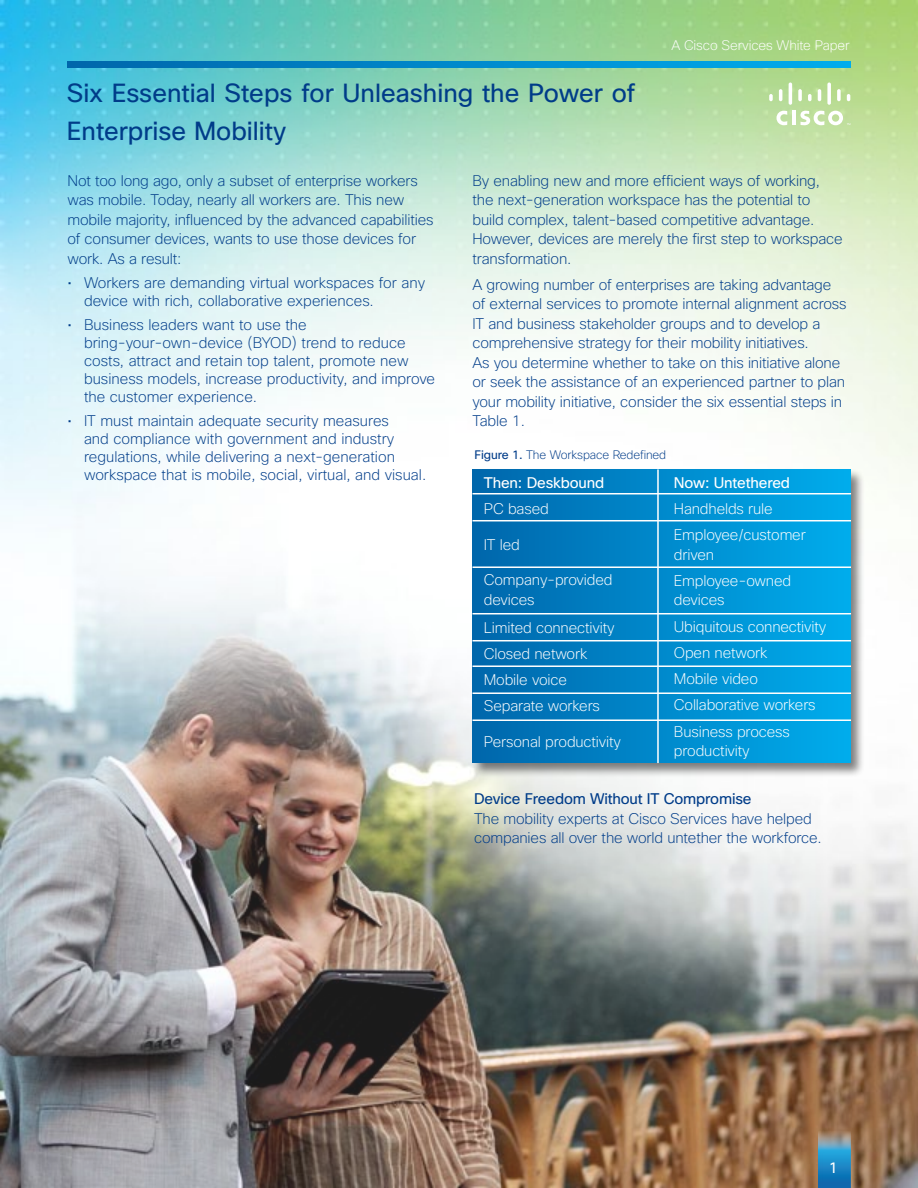
<style>
.page{position:relative;width:918px;height:1188px;background:#fff}
.page>*{position:absolute;margin:0;border:0;box-sizing:border-box;transform-origin:0 0}
.t1{font:25.5px/37.5px "Cisco Sans";color:#003c89}
.t2{font:200 15px/19.5px "Cisco Sans";letter-spacing:-.01em;color:#003c89}
.t3{font:200 15px/26.2px "Cisco Sans";letter-spacing:-.01em;color:#fff}
.t4{font:15px "Cisco Sans";letter-spacing:-.01em;color:#003c89}
.t5{font:15px "Cisco Sans";letter-spacing:-.01em;color:#fff}
.t6{font:200 13.5px "Cisco Sans";letter-spacing:-.01em;color:#fff}
.t7{font:200 12px "Cisco Sans";letter-spacing:-.01em;color:#003c89}
.s1{font-weight:400}
</style>
<div class="page">
<img style="left:0;top:0;width:918px;height:1188px">
<img style="left:818px;top:1130px;width:32px;height:58px">
<div style="left:471px;top:468px;width:395px;height:309px;background:#000;opacity:.5"></div>
<div style="left:472px;top:469px;width:378px;height:294px;background:linear-gradient(to right,#0267ab,#02adec)"></div>
<hr style="left:472px;top:493px;width:379px;height:1px;background:#fff">
<hr style="left:472px;top:520px;width:379px;height:1px;background:#fff">
<hr style="left:472px;top:566px;width:379px;height:2px;background:#fff">
<hr style="left:472px;top:613px;width:379px;height:1px;background:#fff">
<hr style="left:472px;top:640px;width:379px;height:1px;background:#fff">
<hr style="left:472px;top:665px;width:379px;height:2px;background:#fff">
<hr style="left:472px;top:692px;width:379px;height:2px;background:#fff">
<hr style="left:472px;top:719px;width:379px;height:2px;background:#fff">
<hr style="left:657px;top:469px;width:2px;height:294px;background:#fff">
<svg style="left:67px;top:61px;width:783px;height:6px"></svg>
<hr style="left:792px;top:111px;width:4px;height:14px;background:#fff">
<svg style="left:777px;top:111px;width:10px;height:14px"></svg>
<svg style="left:769px;top:94px;width:4px;height:7px"></svg>
<svg style="left:779px;top:89px;width:3px;height:12px"></svg>
<hr style="left:789px;top:83px;width:3px;height:22px;background:#fff;border-radius:2px">
<svg style="left:798px;top:89px;width:4px;height:12px"></svg>
<svg style="left:808px;top:94px;width:4px;height:7px"></svg>
<svg style="left:818px;top:89px;width:3px;height:12px"></svg>
<svg style="left:827px;top:83px;width:4px;height:22px"></svg>
<svg style="left:837px;top:89px;width:4px;height:12px"></svg>
<svg style="left:847px;top:94px;width:3px;height:7px"></svg>
<svg style="left:800px;top:111px;width:50px;height:14px"></svg>
<p class="t6" style="left:671px;top:36px;width:180px">A Cisco Services White Paper</p>
<h1 class="t1" style="left:67px;top:74px;width:570px">Six Essential Steps for Unleashing the Power of<br>Enterprise Mobility</h1>
<p class="t2" style="left:68px;top:171px;width:368px">Not too long ago, only a subset of enterprise workers was mobile. Today, nearly all workers are. This new mobile majority, influenced by the advanced capabilities of consumer devices, wants to use those devices for work. As a result:</p>
<p class="t2" style="left:84px;top:274px;width:343px;line-height:18px;text-indent:-16px">• Workers are demanding virtual workspaces for any device with rich, collaborative experiences.</p>
<p class="t2" style="left:84px;top:316px;width:353px;line-height:18px;text-indent:-16px">• Business leaders want to use the bring-your-own-device (BYOD) trend to reduce costs, attract and retain top talent, promote new business models, increase productivity, and improve the customer experience.</p>
<p class="t2" style="left:84px;top:412px;width:344px;line-height:18px;text-indent:-16px">• IT must maintain adequate security measures<br>and compliance with government and industry regulations, while delivering a next-generation workspace that is mobile, social, virtual, and visual.</p>
<p class="t2" style="left:472px;top:171px;width:372px">By enabling new and more efficient ways of working, the next-generation workspace has the potential to build complex, talent-based competitive advantage.<br>However, devices are merely the first step to workspace transformation.</p>
<p class="t2" style="left:472px;top:275px;width:376px">A growing number of enterprises are taking advantage of external services to promote internal alignment across IT and business stakeholder groups and to develop a comprehensive strategy for their mobility initiatives.<br>As you determine whether to take on this initiative alone or seek the assistance of an experienced partner to plan your mobility initiative, consider the six essential steps in Table 1.</p>
<p class="t7" style="left:475px;top:447px;width:193px"><span class="s1">Figure 1.</span> The Workspace Redefined</p>
<p class="t5" style="left:484px;top:473px;width:122px">Then: Deskbound</p>
<p class="t3" style="left:484px;top:495px;width:66px">PC based</p>
<p class="t5" style="left:674px;top:473px;width:118px">Now: Untethered</p>
<p class="t3" style="left:674px;top:495px;width:133px">Handhelds rule<br>Employee/customer</p>
<p class="t3" style="left:674px;top:541px;width:119px">driven<br>Employee-owned</p>
<p class="t3" style="left:674px;top:587px;width:154px">devices<br>Ubiquitous connectivity<br>Open network<br>Mobile video<br>Collaborative workers<br>Business process</p>
<p class="t3" style="left:674px;top:738px;width:77px">productivity</p>
<p class="t3" style="left:484px;top:532px;width:38px">IT led</p>
<p class="t3" style="left:484px;top:570px;width:130px;line-height:19.5px">Company-provided devices</p>
<p class="t3" style="left:484px;top:614px;width:132px">Limited connectivity<br>Closed network<br>Mobile voice<br>Separate workers</p>
<p class="t3" style="left:484px;top:728px;width:139px">Personal productivity</p>
<p class="t4" style="left:474px;top:789px;width:279px">Device Freedom Without IT Compromise</p>
<p class="t2" style="left:474px;top:809px;width:349px">The mobility experts at Cisco Services have helped companies all over the world untether the workforce.</p>
<p class="t5" style="left:829px;top:1158px;width:10px">1</p>
</div>
